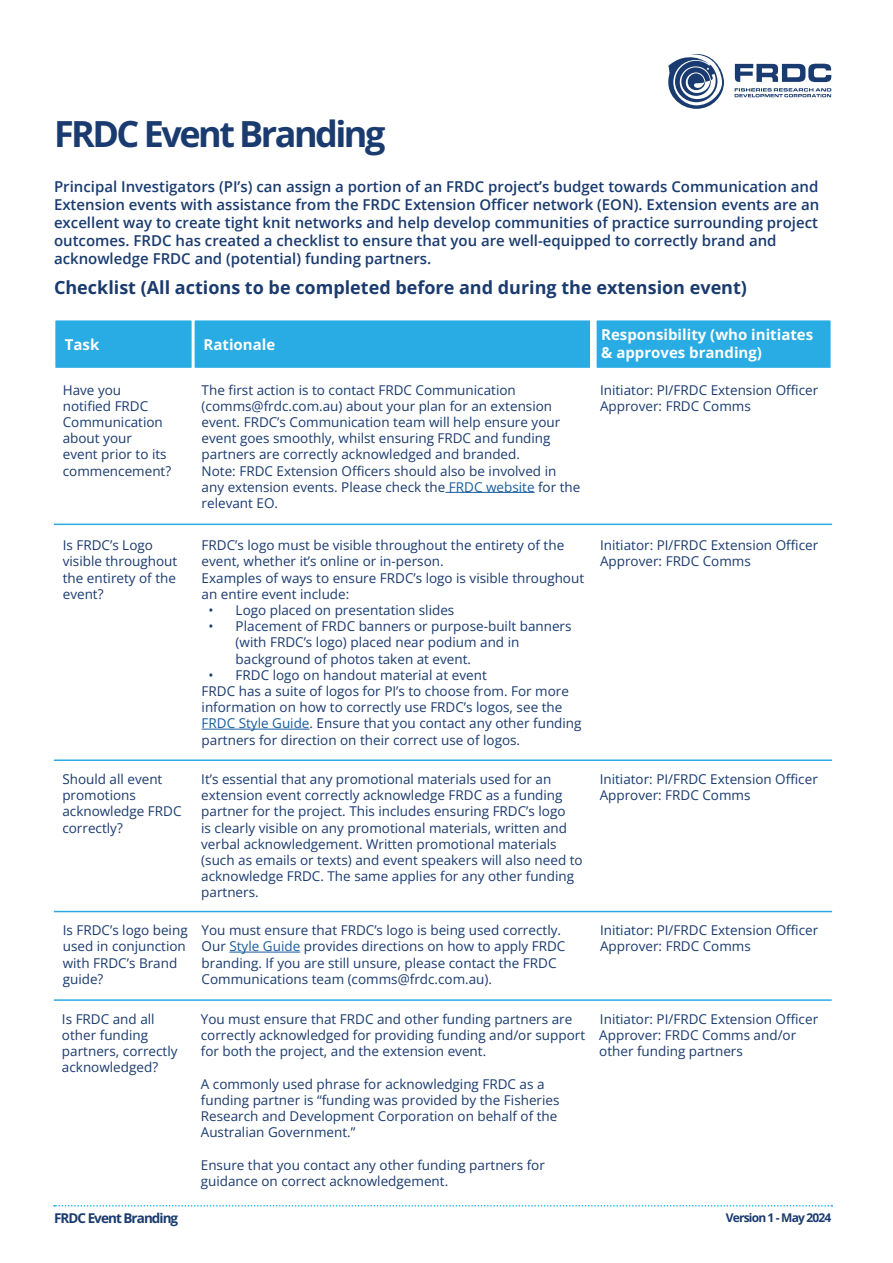
<style>
.page{position:relative;width:893px;height:1263px;background:#fff}
.page>*{position:absolute;margin:0;border:0;box-sizing:border-box;transform-origin:0 0}
.t1{font:700 36px "Open Sans";letter-spacing:-.07em;color:#1a3b6f}
.t2{font:700 18px "Open Sans";color:#1a3b6f}
.t3{font:600 15px/18px "Open Sans";color:#1a3b6f}
.t4{font:700 15px/18px "Open Sans";color:#fff}
.t5{font:13.5px/16.2px "Open Sans";color:#1a3b6f}
.t6{font:700 13.5px "Open Sans";letter-spacing:-.07em;color:#1a3b6f}
.t7{font:700 12px "Open Sans";letter-spacing:-.07em;color:#1a3b6f}
.s1{color:#175d9e}
</style>
<div class="page">
<div style="left:54px;top:319px;width:139px;height:50px;background:#29abe3;border:2px solid #fff"></div>
<div style="left:193px;top:319px;width:399px;height:50px;background:#29abe3;border:2px solid #fff"></div>
<div style="left:595px;top:319px;width:237px;height:50px;background:#29abe3;border:2px solid #fff"></div>
<hr style="left:445px;top:492px;width:90px;height:1px;background:#175d9e">
<hr style="left:54px;top:911px;width:778px;height:1px;background:#29abe3">
<hr style="left:54px;top:524px;width:778px;height:1px;background:#29abe3">
<hr style="left:202px;top:729px;width:108px;height:1px;background:#175d9e">
<hr style="left:54px;top:759px;width:778px;height:2px;background:#29abe3">
<hr style="left:54px;top:999px;width:778px;height:2px;background:#29abe3">
<hr style="left:229px;top:952px;width:71px;height:1px;background:#175d9e">
<svg style="left:735px;top:64px;width:96px;height:18px"></svg>
<svg style="left:668px;top:54px;width:56px;height:55px"></svg>
<svg style="left:735px;top:88px;width:96px;height:9px"></svg>
<svg style="left:54px;top:1205px;width:778px;height:1px"></svg>
<p class="t1" style="left:54px;top:108px;width:333px">FRDC Event Branding</p>
<p class="t3" style="left:54px;top:177px;width:767px">Principal Investigators (PI’s) can assign a portion of an FRDC project’s budget towards Communication and Extension events with assistance from the FRDC Extension Officer network (EON). Extension events are an excellent way to create tight knit networks and help develop communities of practice surrounding project outcomes. FRDC has created a checklist to ensure that you are well-equipped to correctly brand and acknowledge FRDC and (potential) funding partners.</p>
<p class="t2" style="left:54px;top:275px;width:695px">Checklist (All actions to be completed before and during the extension event)</p>
<p class="t4" style="left:65px;top:335px;width:36px">Task</p>
<p class="t4" style="left:204px;top:335px;width:73px">Rationale</p>
<p class="t4" style="left:601px;top:325px;width:213px">Responsibility (who initiates &amp; approves branding)</p>
<p class="t5" style="left:202px;top:381px;width:316px">The first action is to contact FRDC Communication</p>
<p class="t5" style="left:202px;top:397px;width:360px">(comms@frdc.com.au) about your plan for an extension event. FRDC’s Communication team will help ensure your event goes smoothly, whilst ensuring FRDC and funding partners are correctly acknowledged and branded.</p>
<p class="t5" style="left:202px;top:462px;width:380px">Note: FRDC Extension Officers should also be involved in any extension events. Please check the <span class="s1">FRDC website</span> for the relevant EO.</p>
<p class="t5" style="left:63px;top:381px;width:110px">Have you notified FRDC<br>Communication about your<br>event prior to its commencement?</p>
<p class="t5" style="left:600px;top:381px;width:220px">Initiator: PI/FRDC Extension Officer</p>
<p class="t5" style="left:600px;top:397px;width:152px">Approver: FRDC Comms</p>
<p class="t5" style="left:63px;top:537px;width:116px">Is FRDC’s Logo visible throughout the entirety of the event?</p>
<p class="t5" style="left:600px;top:537px;width:220px">Initiator: PI/FRDC Extension Officer</p>
<p class="t5" style="left:202px;top:537px;width:364px">FRDC’s logo must be visible throughout the entirety of the event, whether it’s online or in-person.</p>
<p class="t5" style="left:202px;top:569px;width:384px">Examples of ways to ensure FRDC’s logo is visible throughout an entire event include:</p>
<p class="t5" style="left:209px;top:602px;width:247px">• Logo placed on presentation slides</p>
<p class="t5" style="left:236px;top:618px;width:337px;text-indent:-27px">• Placement of FRDC banners or purpose-built banners (with FRDC’s logo) placed near podium and in background of photos taken at event.</p>
<p class="t5" style="left:209px;top:666px;width:280px">• FRDC logo on handout material at event</p>
<p class="t5" style="left:202px;top:683px;width:381px">FRDC has a suite of logos for PI’s to choose from. For more information on how to correctly use FRDC’s logos, see the <span class="s1">FRDC Style Guide</span>. Ensure that you contact any other funding partners for direction on their correct use of logos.</p>
<p class="t5" style="left:600px;top:553px;width:152px">Approver: FRDC Comms</p>
<p class="t5" style="left:62px;top:770px;width:121px">Should all event promotions acknowledge FRDC correctly?</p>
<p class="t5" style="left:600px;top:770px;width:220px">Initiator: PI/FRDC Extension Officer</p>
<p class="t5" style="left:201px;top:770px;width:383px">It’s essential that any promotional materials used for an extension event correctly acknowledge FRDC as a funding partner for the project. This includes ensuring FRDC’s logo<br>is clearly visible on any promotional materials, written and verbal acknowledgement. Written promotional materials (such as emails or texts) and event speakers will also need to acknowledge FRDC. The same applies for any other funding partners.</p>
<p class="t5" style="left:600px;top:787px;width:152px">Approver: FRDC Comms</p>
<p class="t5" style="left:63px;top:922px;width:126px">Is FRDC’s logo being used in conjunction with FRDC’s Brand guide?</p>
<p class="t5" style="left:600px;top:922px;width:220px">Initiator: PI/FRDC Extension Officer</p>
<p class="t5" style="left:202px;top:922px;width:365px">You must ensure that FRDC’s logo is being used correctly.<br>Our <span class="s1">Style Guide</span> provides directions on how to apply FRDC branding. If you are still unsure, please contact the FRDC Communications team (comms@frdc.com.au).</p>
<p class="t5" style="left:600px;top:938px;width:152px">Approver: FRDC Comms</p>
<p class="t5" style="left:62px;top:1010px;width:117px">Is FRDC and all other funding partners, correctly acknowledged?</p>
<p class="t5" style="left:600px;top:1010px;width:220px">Initiator: PI/FRDC Extension Officer</p>
<p class="t5" style="left:201px;top:1010px;width:386px">You must ensure that FRDC and other funding partners are correctly acknowledged for providing funding and/or support for both the project, and the extension event.</p>
<p class="t5" style="left:201px;top:1075px;width:360px">A commonly used phrase for acknowledging FRDC as a funding partner is “funding was provided by the Fisheries Research and Development Corporation on behalf of the Australian Government.”</p>
<p class="t5" style="left:201px;top:1156px;width:346px">Ensure that you contact any other funding partners for guidance on correct acknowledgement.</p>
<p class="t5" style="left:599px;top:1027px;width:198px">Approver: FRDC Comms and/or other funding partners</p>
<p class="t6" style="left:54px;top:1209px;width:126px">FRDC Event Branding</p>
<p class="t7" style="left:726px;top:1209px;width:107px">Version 1 - May 2024</p>
</div>
